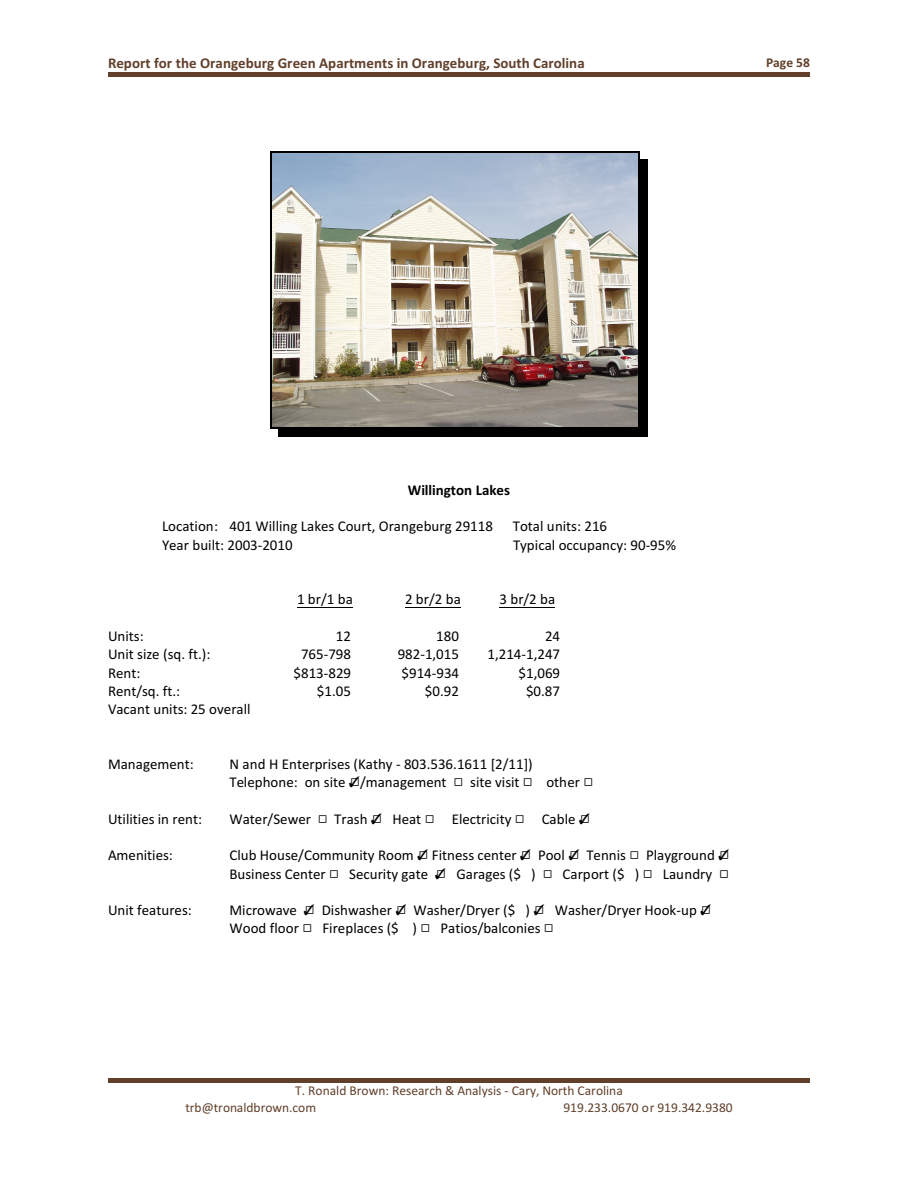
<style>
.page{position:relative;width:918px;height:1188px;background:#fff}
.page>*{position:absolute;margin:0;border:0;box-sizing:border-box;transform-origin:0 0}
.t1{font:15px/18.1px "Calibri";color:#000}
.t2{font:700 15px "Calibri";color:#61402b}
.t3{font:700 15px "Calibri";color:#000}
.t4{font:13.5px/16.5px "Calibri";color:#61402b}
.t5{font:700 13.5px "Calibri";color:#61402b}
</style>
<div class="page">
<hr style="left:108px;top:72px;width:702px;height:4px;background:#61402b">
<img style="left:271px;top:152px;width:367px;height:276px">
<hr style="left:270px;top:151px;width:1px;height:278px;background:#000">
<hr style="left:638px;top:151px;width:2px;height:278px;background:#000">
<hr style="left:270px;top:151px;width:370px;height:1px;background:#000">
<hr style="left:270px;top:428px;width:370px;height:1px;background:#000">
<div style="left:640px;top:159px;width:8px;height:278px;background:#000"></div>
<div style="left:278px;top:429px;width:370px;height:8px;background:#000"></div>
<hr style="left:297px;top:607px;width:56px;height:1px;background:#000">
<hr style="left:405px;top:607px;width:56px;height:1px;background:#000">
<hr style="left:500px;top:607px;width:55px;height:1px;background:#000">
<hr style="left:108px;top:1078px;width:702px;height:4px;background:#61402b">
<p class="t2" style="left:108px;top:57px;width:478px">Report for the Orangeburg Green Apartments in Orangeburg, South Carolina</p>
<p class="t5" style="left:766px;top:57px;width:45px">Page 58</p>
<p class="t3" style="left:408px;top:484px;width:104px">Willington Lakes</p>
<p class="t1" style="left:162px;top:519px;width:332px">Location: 401 Willing Lakes Court, Orangeburg 29118</p>
<p class="t1" style="left:513px;top:519px;width:96px">Total units: 216</p>
<p class="t1" style="left:162px;top:537px;width:132px">Year built: 2003-2010</p>
<p class="t1" style="left:513px;top:537px;width:165px">Typical occupancy: 90-95%</p>
<p class="t1" style="left:297px;top:592px;width:57px">1 br/1 ba</p>
<p class="t1" style="left:405px;top:592px;width:57px">2 br/2 ba</p>
<p class="t1" style="left:500px;top:592px;width:57px">3 br/2 ba</p>
<p class="t1" style="left:108px;top:628px;width:37px">Units:</p>
<p class="t1" style="left:336px;top:628px;width:17px">12</p>
<p class="t1" style="left:436px;top:628px;width:24px">180</p>
<p class="t1" style="left:545px;top:628px;width:17px">24</p>
<p class="t1" style="left:108px;top:647px;width:104px">Unit size (sq. ft.):</p>
<p class="t1" style="left:301px;top:647px;width:52px">765-798</p>
<p class="t1" style="left:398px;top:647px;width:63px">982-1,015</p>
<p class="t1" style="left:488px;top:647px;width:74px">1,214-1,247</p>
<p class="t1" style="left:108px;top:665px;width:34px">Rent:</p>
<p class="t1" style="left:294px;top:665px;width:59px">$813-829</p>
<p class="t1" style="left:402px;top:665px;width:59px">$914-934</p>
<p class="t1" style="left:519px;top:665px;width:43px">$1,069</p>
<p class="t1" style="left:108px;top:683px;width:74px">Rent/sq. ft.:</p>
<p class="t1" style="left:317px;top:683px;width:36px">$1.05</p>
<p class="t1" style="left:425px;top:683px;width:36px">$0.92</p>
<p class="t1" style="left:526px;top:683px;width:36px">$0.87</p>
<p class="t1" style="left:108px;top:701px;width:144px">Vacant units: 25 overall</p>
<p class="t1" style="left:108px;top:756px;width:87px">Management:</p>
<p class="t1" style="left:230px;top:756px;width:305px">N and H Enterprises (Kathy - 803.536.1611 [2/11])<br>Telephone: on site /management</p>
<p class="t1" style="left:470px;top:774px;width:51px">site visit</p>
<p class="t1" style="left:546px;top:774px;width:35px">other</p>
<p class="t1" style="left:108px;top:811px;width:96px">Utilities in rent:</p>
<p class="t1" style="left:230px;top:811px;width:83px">Water/Sewer</p>
<p class="t1" style="left:334px;top:811px;width:35px">Trash</p>
<p class="t1" style="left:392px;top:811px;width:30px">Heat</p>
<p class="t1" style="left:452px;top:811px;width:61px">Electricity</p>
<p class="t1" style="left:542px;top:811px;width:36px">Cable</p>
<p class="t1" style="left:108px;top:847px;width:66px">Amenities:</p>
<p class="t1" style="left:229px;top:847px;width:289px">Club House/Community Room Fitness center</p>
<p class="t1" style="left:538px;top:847px;width:28px">Pool</p>
<p class="t1" style="left:586px;top:847px;width:41px">Tennis</p>
<p class="t1" style="left:646px;top:847px;width:70px">Playground</p>
<p class="t1" style="left:230px;top:866px;width:98px">Business Center</p>
<p class="t1" style="left:349px;top:866px;width:81px">Security gate</p>
<p class="t1" style="left:456px;top:866px;width:81px">Garages ($ )</p>
<p class="t1" style="left:563px;top:866px;width:78px">Carport ($ )</p>
<p class="t1" style="left:663px;top:866px;width:51px">Laundry</p>
<p class="t1" style="left:108px;top:902px;width:85px">Unit features:</p>
<p class="t1" style="left:230px;top:902px;width:69px">Microwave</p>
<p class="t1" style="left:322px;top:902px;width:72px">Dishwasher</p>
<p class="t1" style="left:413px;top:902px;width:118px">Washer/Dryer ($ )</p>
<p class="t1" style="left:555px;top:902px;width:144px">Washer/Dryer Hook-up</p>
<p class="t1" style="left:230px;top:920px;width:71px">Wood floor</p>
<p class="t1" style="left:322px;top:920px;width:96px">Fireplaces ($ )</p>
<p class="t1" style="left:441px;top:920px;width:102px">Patios/balconies</p>
<p class="t4" style="left:185px;top:1083px;width:439px;text-indent:110px">T. Ronald Brown: Research &amp; Analysis - Cary, North Carolina trb@tronaldbrown.com</p>
<p class="t4" style="left:563px;top:1100px;width:171px">919.233.0670 or 919.342.9380</p>
</div>
